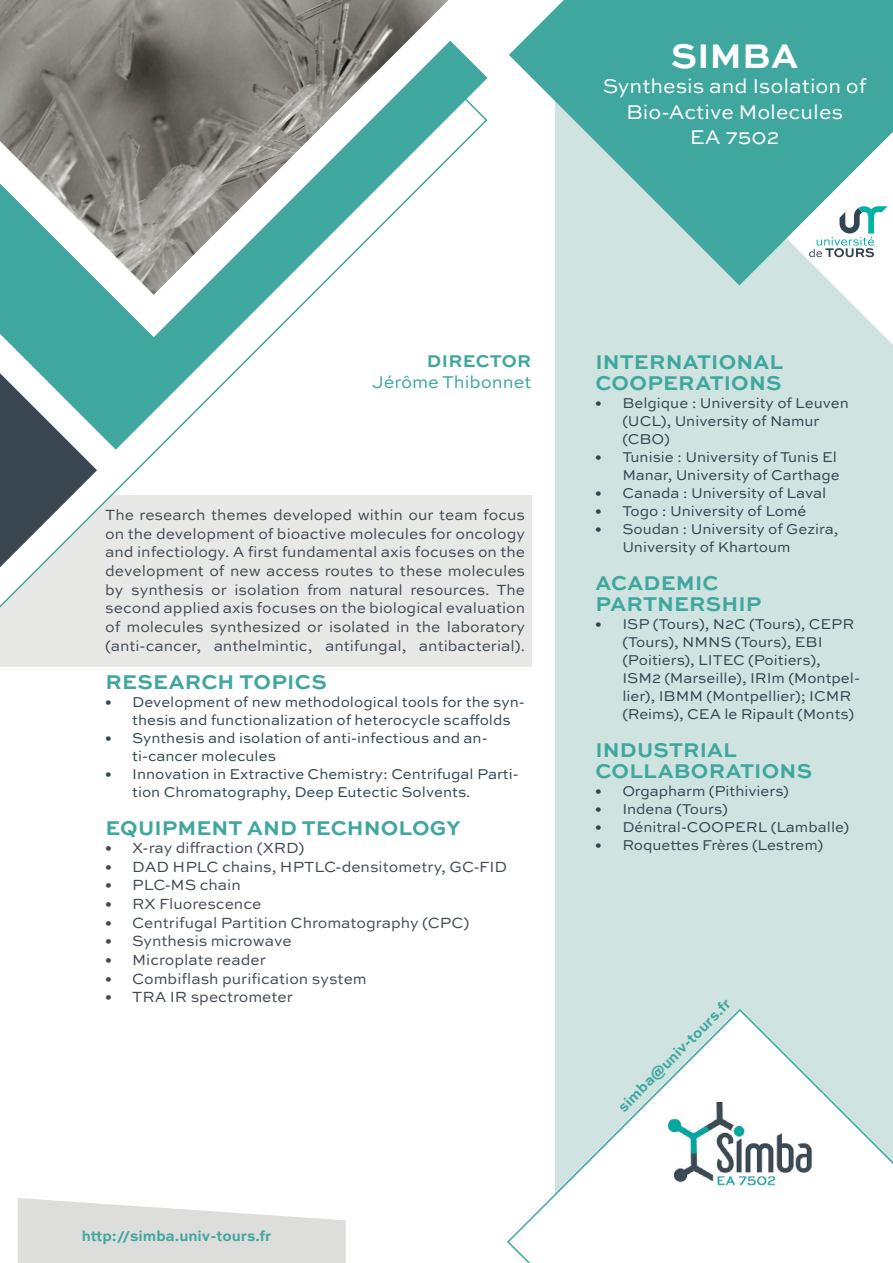
<style>
.page{position:relative;width:893px;height:1263px;background:#fff}
.page>*{position:absolute;margin:0;border:0;box-sizing:border-box;transform-origin:0 0}
.acronyme_du_labo{font:700 36px "Sweet Sans Pro";color:#fff}
.titre_vert{font:700 21px/21px "Sweet Sans Pro";letter-spacing:.01em;color:#3fa79d}
.nom_du_labo{font:21px/25.2px "Sweet Sans Pro";color:#fff;text-align:center}
.texte_chapeau{font:18px "Sweet Sans Pro";color:#3fa79d}
.titre_chapeau{font:700 18px "Sweet Sans Pro";letter-spacing:.02em;color:#3fa79d}
.t1{font:15.6px/18.6px "Sweet Sans Pro";color:#424a54;text-align:justify}
.t2{font:15px/18px "Sweet Sans Pro";color:#334550}
.lien_site_internet{font:700 15px "Sweet Sans Pro";color:#3fa79d}
.mail{font:700 15px "Sweet Sans Pro";color:#3fa79d}
</style>
<div class="page">
<div style="left:0;top:495px;width:531px;height:171px;background:#e8e9e7"></div>
<div style="left:556px;top:66px;width:337px;height:1197px;background:#cfe3e1"></div>
<svg style="left:24px;top:358px;width:226px;height:92px"></svg>
<svg style="left:0;top:373px;width:97px;height:194px"></svg>
<svg style="left:0;top:0;width:556px;height:358px"></svg>
<svg style="left:739px;top:285px;width:154px;height:59px"></svg>
<svg style="left:509px;top:0;width:384px;height:285px;fill:#3fa79d"></svg>
<svg style="left:507px;top:1008px;width:386px;height:255px"></svg>
<svg style="left:18px;top:1198px;width:328px;height:65px"></svg>
<img style="left:661px;top:1093px;width:161px;height:112px">
<p class="acronyme_du_labo" style="left:671px;top:29px;width:129px">SIMBA</p>
<p class="nom_du_labo" style="left:603px;top:73px;width:265px">Synthesis and Isolation of<br>Bio-Active Molecules</p>
<p class="nom_du_labo" style="left:690px;top:123px;width:91px">EA 7502</p>
<p class="titre_chapeau" style="left:427px;top:347px;width:106px">DIRECTOR</p>
<p class="texte_chapeau" style="left:372px;top:369px;width:161px">Jérôme Thibonnet</p>
<p class="t1" style="left:105px;top:505px;width:421px">The research themes developed within our team focus on the development of bioactive molecules for oncology and infectiology. A first fundamental axis focuses on the development of new access routes to these molecules by synthesis or isolation from natural resources. The second applied axis focuses on the biological evaluation of molecules synthesized or isolated in the laboratory (anti-cancer, anthelmintic, antifungal, antibacterial).</p>
<p class="titre_vert" style="left:105px;top:670px;width:223px">RESEARCH TOPICS</p>
<p class="t2" style="left:132px;top:692px;width:394px;text-indent:-27px">• Development of new methodological tools for the syn&shy;thesis and functionalization of heterocycle scaffolds</p>
<p class="t2" style="left:132px;top:728px;width:357px;text-indent:-27px">• Synthesis and isolation of anti-infectious and an&shy;ti-cancer molecules</p>
<p class="t2" style="left:132px;top:764px;width:388px;text-indent:-27px">• Innovation in Extractive Chemistry: Centrifugal Parti&shy;tion Chromatography, Deep Eutectic Solvents.</p>
<p class="titre_vert" style="left:105px;top:816px;width:357px">EQUIPMENT AND TECHNOLOGY</p>
<p class="t1" style="left:105px;top:838px;width:201px">• X-ray diffraction (XRD)</p>
<p class="t1" style="left:105px;top:857px;width:403px">• DAD HPLC chains, HPTLC-densitometry, GC-FID</p>
<p class="t1" style="left:105px;top:875px;width:137px">• PLC-MS chain</p>
<p class="t1" style="left:105px;top:894px;width:158px">• RX Fluorescence</p>
<p class="t1" style="left:105px;top:913px;width:366px">• Centrifugal Partition Chromatography (CPC)</p>
<p class="t1" style="left:105px;top:931px;width:188px">• Synthesis microwave</p>
<p class="t1" style="left:105px;top:950px;width:162px">• Microplate reader</p>
<p class="t1" style="left:105px;top:968px;width:263px">• Combiflash purification system</p>
<p class="t1" style="left:105px;top:987px;width:189px">• TRA IR spectrometer</p>
<p class="lien_site_internet" style="left:82px;top:1224px;width:191px">http://simba.univ-tours.fr</p>
<p class="titre_vert" style="left:595px;top:350px;width:189px">INTERNATIONAL<br>COOPERATIONS</p>
<p class="t2" style="left:622px;top:393px;width:228px;text-indent:-27px">• Belgique : University of Leuven (UCL), University of Namur (CBO)</p>
<p class="t2" style="left:595px;top:447px;width:246px;text-align:right">• Tunisie : University of Tunis El<br>Manar, University of Carthage</p>
<p class="t2" style="left:595px;top:483px;width:232px">• Canada : University of Laval</p>
<p class="t2" style="left:595px;top:501px;width:213px">• Togo : University of Lomé</p>
<p class="t2" style="left:622px;top:519px;width:217px;text-indent:-27px">• Soudan : University of Gezira,<br>University of Khartoum</p>
<p class="titre_vert" style="left:595px;top:571px;width:167px">ACADEMIC<br>PARTNERSHIP</p>
<p class="t2" style="left:622px;top:614px;width:239px;text-indent:-27px">• ISP (Tours), N2C (Tours), CEPR (Tours), NMNS (Tours), EBI (Poitiers), LITEC (Poitiers),<br>ISM2 (Marseille), IRIm (Montpel&shy;lier), IBMM (Montpellier); ICMR (Reims), CEA le Ripault (Monts)</p>
<p class="titre_vert" style="left:595px;top:738px;width:218px">INDUSTRIAL<br>COLLABORATIONS</p>
<p class="t2" style="left:595px;top:782px;width:195px">• Orgapharm (Pithiviers)</p>
<p class="t2" style="left:595px;top:800px;width:134px">• Indena (Tours)</p>
<p class="t2" style="left:595px;top:818px;width:256px">• Dénitral-COOPERL (Lamballe)</p>
<p class="t2" style="left:595px;top:836px;width:229px">• Roquettes Frères (Lestrem)</p>
<p class="mail" style="left:612px;top:1101px;width:154px;rotate:-45deg">simba@univ-tours.fr</p>
</div>
